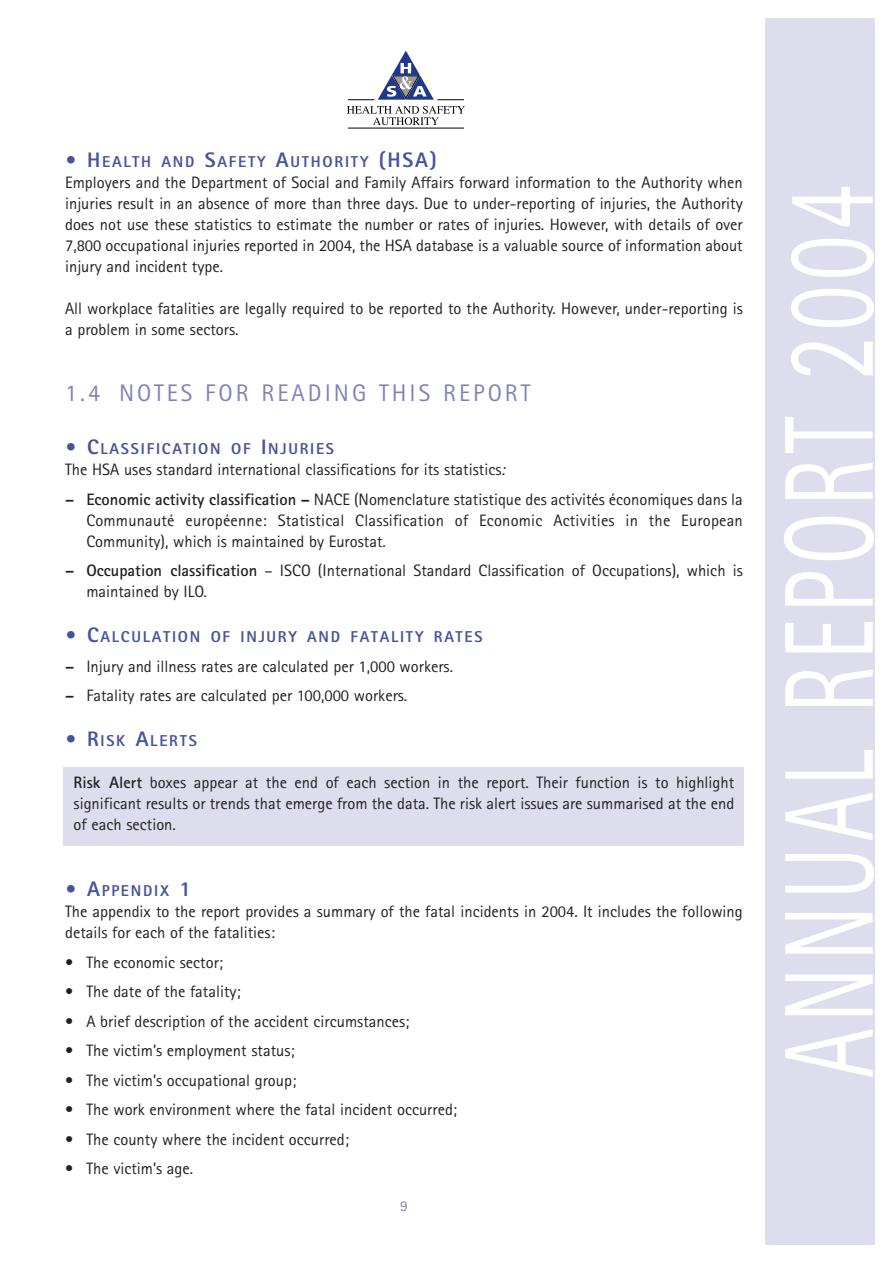
<style>
.page{position:relative;width:893px;height:1263px;background:#fff}
.page>*{position:absolute;margin:0;border:0;box-sizing:border-box;transform-origin:0 0}
.t1{font:126.75px "AT Rotis Sans Serif";letter-spacing:.065em;color:#fff;scale:.7 1}
.t2{font:24px "AT Rotis Sans Serif";letter-spacing:.125em;color:#7f82b8}
.t3{font:16.5px/21px "AT Rotis Sans Serif";color:#231f20;text-align:justify}
.t4{font:800 15.75px "AT Rotis Sans Serif";letter-spacing:.11em;color:#47549c}
.t5{font:15px "AT Rotis Sans Serif";color:#7f82b8}
.s1{font-size:21px}
.s2{font-style:italic}
.s3{font-weight:700}
</style>
<div class="page">
<div style="left:64px;top:767px;width:680px;height:79px;background:#dddded"></div>
<svg style="left:348px;top:51px;width:116px;height:49px"></svg>
<svg style="left:347px;top:106px;width:118px;height:19px"></svg>
<hr style="left:348px;top:128px;width:116px;height:1px;background:#000">
<div style="left:765px;top:18px;width:109px;height:1227px;background:#dddded"></div>
<p class="t4" style="left:65px;top:156px;width:373px"><span class="s1">• H</span>EALTH AND <span class="s1">S</span>AFETY <span class="s1">A</span>UTHORITY <span class="s1">(HSA)</span></p>
<p class="t3" style="left:65px;top:173px;width:679px">Employers and the Department of Social and Family Affairs forward information to the Authority when injuries result in an absence of more than three days. Due to under-reporting of injuries, the Authority does not use these statistics to estimate the number or rates of injuries. However, with details of over 7,800 occupational injuries reported in 2004, the HSA database is a valuable source of information about injury and incident type.</p>
<p class="t3" style="left:65px;top:299px;width:679px">All workplace fatalities are legally required to be reported to the Authority. However, under-reporting is a problem in some sectors.</p>
<h2 class="t2" style="left:65px;top:384px;width:467px">1.4 NOTES FOR READING THIS REPORT</h2>
<p class="t4" style="left:65px;top:443px;width:270px"><span class="s1">• C</span>LASSIFICATION OF <span class="s1">I</span>NJURIES</p>
<p class="t3" style="left:65px;top:461px;width:441px">The HSA uses standard international classifications for its statistics<span class="s2">:</span></p>
<p class="t3" style="left:86px;top:490px;width:658px;text-indent:-21px"><span class="s3">– Economic activity classification –</span> NACE (Nomenclature statistique des activités économiques dans la Communauté européenne: Statistical Classification of Economic Activities in the European Community), which is maintained by Eurostat.</p>
<p class="t3" style="left:86px;top:562px;width:658px;text-indent:-21px"><span class="s3">– Occupation classification</span> – ISCO (International Standard Classification of Occupations), which is maintained by ILO.</p>
<p class="t4" style="left:65px;top:631px;width:419px"><span class="s1">• C</span>ALCULATION OF INJURY AND FATALITY RATES</p>
<p class="t3" style="left:65px;top:657px;width:389px"><span class="s3">–</span> Injury and illness rates are calculated per 1,000 workers.</p>
<p class="t3" style="left:65px;top:687px;width:344px"><span class="s3">–</span> Fatality rates are calculated per 100,000 workers.</p>
<p class="t4" style="left:65px;top:735px;width:133px"><span class="s1">• R</span>ISK <span class="s1">A</span>LERTS</p>
<p class="t3" style="left:74px;top:774px;width:662px"><span class="s3">Risk Alert</span> boxes appear at the end of each section in the report. Their function is to highlight significant results or trends that emerge from the data. The risk alert issues are summarised at the end of each section.</p>
<p class="t4" style="left:65px;top:885px;width:127px"><span class="s1">• A</span>PPENDIX <span class="s1">1</span></p>
<p class="t3" style="left:65px;top:903px;width:679px">The appendix to the report provides a summary of the fatal incidents in 2004. It includes the following details for each of the fatalities:</p>
<p class="t3" style="left:65px;top:953px;width:159px">• The economic sector;</p>
<p class="t3" style="left:65px;top:983px;width:177px">• The date of the fatality;</p>
<p class="t3" style="left:65px;top:1012px;width:346px">• A brief description of the accident circumstances;</p>
<p class="t3" style="left:65px;top:1042px;width:231px">• The victim’s employment status;</p>
<p class="t3" style="left:65px;top:1071px;width:233px">• The victim’s occupational group;</p>
<p class="t3" style="left:65px;top:1101px;width:393px">• The work environment where the fatal incident occurred;</p>
<p class="t3" style="left:65px;top:1130px;width:285px">• The county where the incident occurred;</p>
<p class="t3" style="left:65px;top:1160px;width:130px">• The victim’s age.</p>
<p class="t5" style="left:400px;top:1200px;width:9px">9</p>
<h1 class="t1" style="left:782px;top:1078px;width:1276px;rotate:-90deg">ANNUAL REPORT 2004</h1>
</div>
